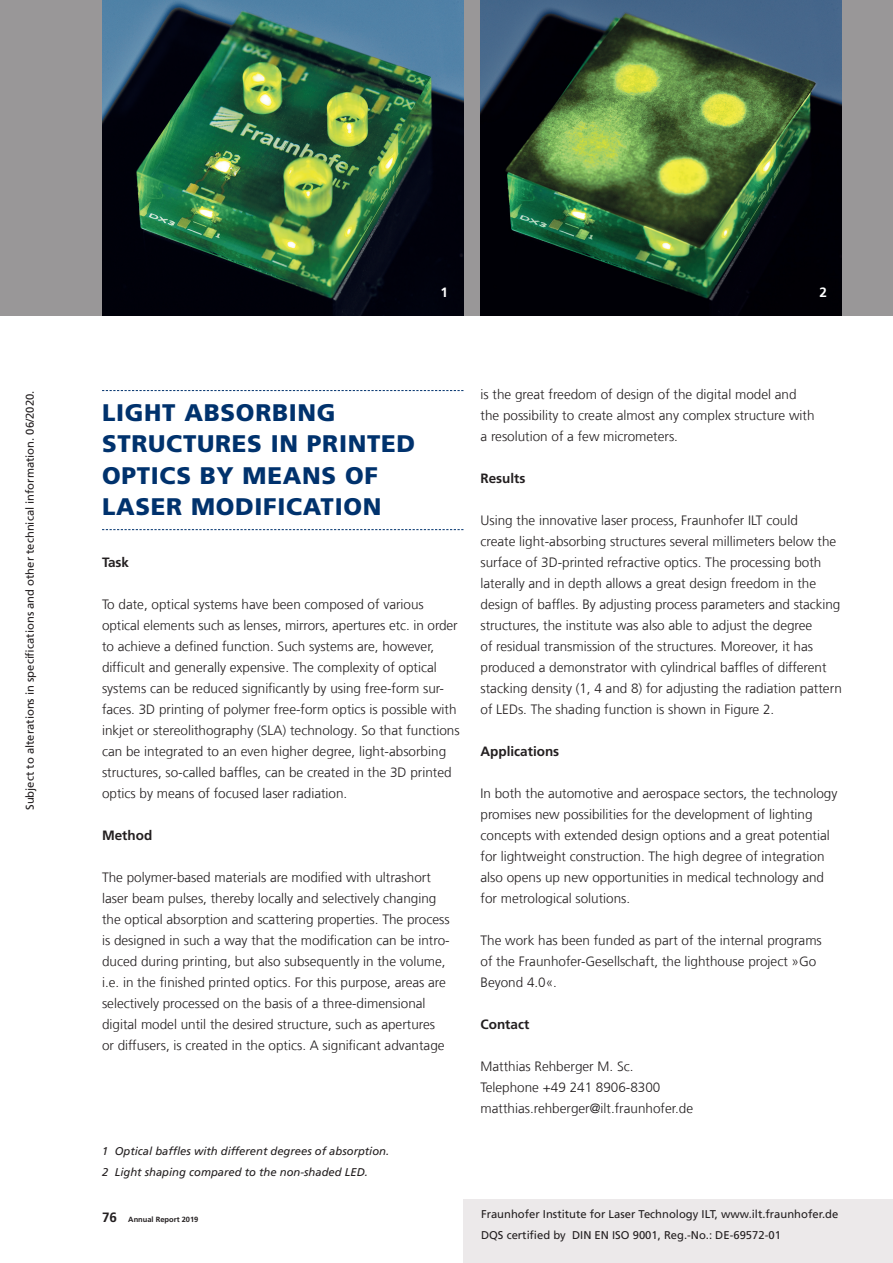
<style>
.page{position:relative;width:893px;height:1263px;background:#fff}
.page>*{position:absolute;margin:0;border:0;box-sizing:border-box;transform-origin:0 0}
.t1{font:900 24px/31.5px "Frutiger LT Com";letter-spacing:.03em;color:#00326d}
.t2{font:300 13.5px/21px "Frutiger LT Com";color:#231f20}
.t3{font:700 13.5px "Frutiger LT Com";color:#231f20}
.t4{font:700 13.5px "Frutiger LT Com";color:#fff}
.t5{font:11.25px/21px "Frutiger LT Com";color:#231f20}
.t6{font:italic 11.25px/21px "Frutiger LT Com";color:#231f20}
.t7{font:700 7.5px "Frutiger LT Com";color:#231f20}
.s1{font-size:13.5px}
</style>
<div class="page">
<div style="left:463px;top:1199px;width:430px;height:64px;background:#ece9ea"></div>
<div style="left:0;top:0;width:893px;height:315px;background:#999798"></div>
<img style="left:102px;top:0;width:361px;height:315px">
<svg style="left:102px;top:390px;width:361px;height:1px"></svg>
<svg style="left:102px;top:529px;width:361px;height:1px"></svg>
<img style="left:480px;top:0;width:362px;height:315px">
<p class="t5" style="left:20px;top:810px;width:421px;rotate:-90deg">Subject to alterations in specifications and other technical information. 06/2020.</p>
<p class="t4" style="left:440px;top:284px;width:9px">1</p>
<p class="t4" style="left:819px;top:284px;width:9px">2</p>
<h1 class="t1" style="left:102px;top:397px;width:315px">LIGHT ABSORBING<br>STRUCTURES IN PRINTED<br>OPTICS BY MEANS OF<br>LASER MODIFICATION</h1>
<p class="t3" style="left:102px;top:554px;width:29px">Task</p>
<p class="t2" style="left:102px;top:594px;width:359px">To date, optical systems have been composed of various optical elements such as lenses, mirrors, apertures etc. in order to achieve a defined function. Such systems are, however, difficult and generally expensive. The complexity of optical systems can be reduced significantly by using free-form sur&shy;faces. 3D printing of polymer free-form optics is possible with inkjet or stereolithography (SLA) technology. So that functions can be integrated to an even higher degree, light-absorbing structures, so-called baffles, can be created in the 3D printed optics by means of focused laser radiation.</p>
<p class="t3" style="left:102px;top:827px;width:52px">Method</p>
<p class="t2" style="left:102px;top:867px;width:349px">The polymer-based materials are modified with ultrashort laser beam pulses, thereby locally and selectively changing the optical absorption and scattering properties. The process is designed in such a way that the modification can be intro&shy;duced during printing, but also subsequently in the volume, i.e. in the finished printed optics. For this purpose, areas are selectively processed on the basis of a three-dimensional digital model until the desired structure, such as apertures or diffusers, is created in the optics. A significant advantage</p>
<p class="t6" style="left:102px;top:1141px;width:289px">1 Optical baffles with different degrees of absorption.<br>2 Light shaping compared to the non-shaded LED.</p>
<p class="t7" style="left:102px;top:1215px;width:98px"><span class="s1">76</span> Annual Report 2019</p>
<p class="t2" style="left:480px;top:384px;width:335px">is the great freedom of design of the digital model and the possibility to create almost any complex structure with a resolution of a few micrometers.</p>
<p class="t3" style="left:480px;top:471px;width:46px">Results</p>
<p class="t2" style="left:480px;top:510px;width:363px">Using the innovative laser process, Fraunhofer ILT could<br>create light-absorbing structures several millimeters below the surface of 3D-printed refractive optics. The processing both laterally and in depth allows a great design freedom in the design of baffles. By adjusting process parameters and stacking structures, the institute was also able to adjust the degree<br>of residual transmission of the structures. Moreover, it has produced a demonstrator with cylindrical baffles of different stacking density (1, 4 and 8) for adjusting the radiation pattern of LEDs. The shading function is shown in Figure 2.</p>
<p class="t3" style="left:480px;top:744px;width:80px">Applications</p>
<p class="t2" style="left:480px;top:783px;width:358px">In both the automotive and aerospace sectors, the technology promises new possibilities for the development of lighting concepts with extended design options and a great potential for lightweight construction. The high degree of integration also opens up new opportunities in medical technology and for metrological solutions.</p>
<p class="t2" style="left:480px;top:930px;width:343px">The work has been funded as part of the internal programs of the Fraunhofer-Gesellschaft, the lighthouse project »Go<br>Beyond 4.0«.</p>
<p class="t3" style="left:480px;top:1017px;width:50px">Contact</p>
<p class="t2" style="left:480px;top:1056px;width:214px">Matthias Rehberger M. Sc.<br>Telephone +49 241 8906-8300 matthias.rehberger@ilt.fraunhofer.de</p>
<p class="t5" style="left:481px;top:1204px;width:359px">Fraunhofer Institute for Laser Technology ILT, www.ilt.fraunhofer.de<br>DQS certified by DIN EN ISO 9001, Reg.-No.: DE-69572-01</p>
</div>
